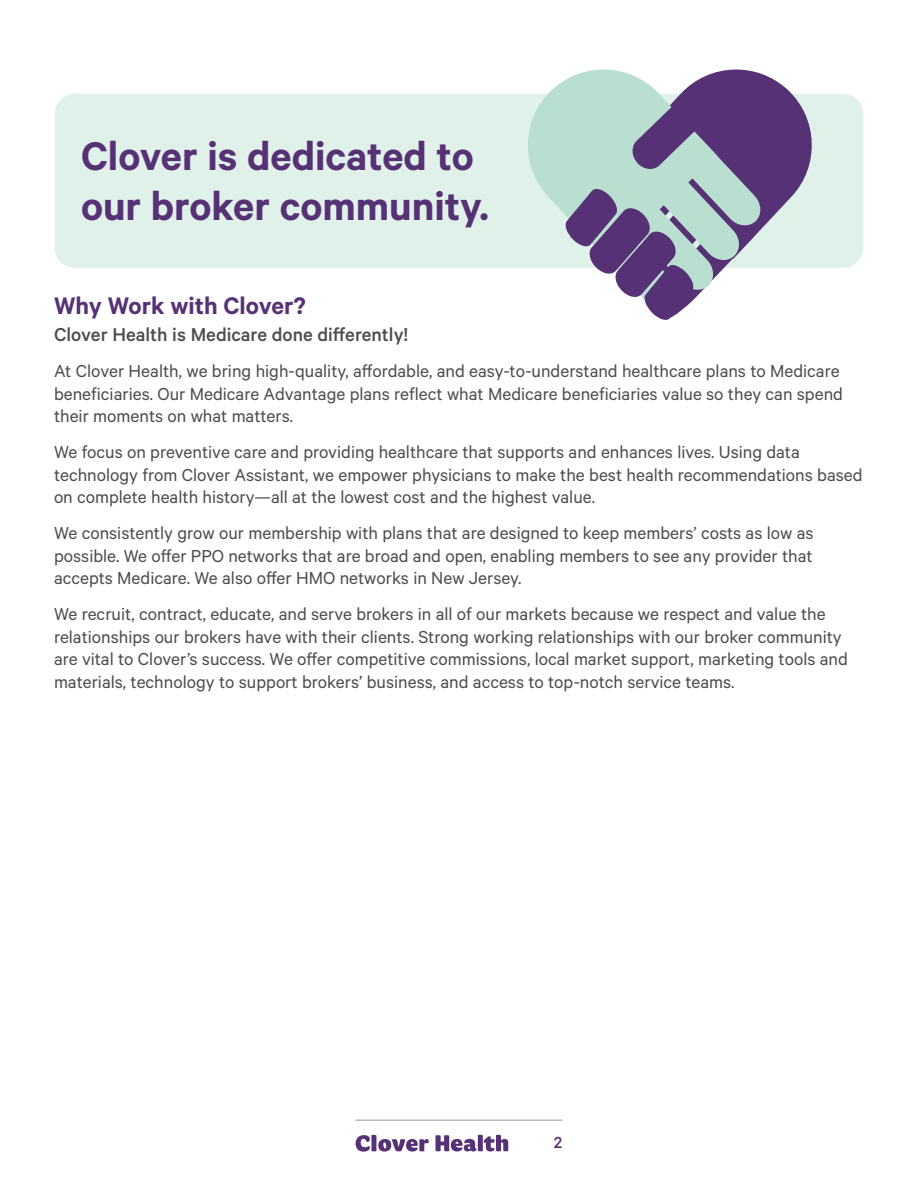
<style>
.page{position:relative;width:918px;height:1188px;background:#fff}
.page>*{position:absolute;margin:0;border:0;box-sizing:border-box;transform-origin:0 0}
.t1{font:600 45px/49.5px "Calibre";color:#573175}
.Heading{font:600 27px "Calibre";color:#573175}
.Heading-2{font:500 21px "Calibre";color:#4b4c4d}
.Body_paragraph{font:19.5px/22.5px "Calibre";color:#4b4c4d}
.t2{font:500 18px "Calibre";color:#573175}
</style>
<div class="page">
<svg style="left:356px;top:1135px;width:73px;height:17px"></svg>
<svg style="left:435px;top:1135px;width:73px;height:17px"></svg>
<hr style="left:356px;top:1120px;width:206px;height:1px;background:#939598">
<div style="left:55px;top:94px;width:808px;height:174px;background:#e0f1ea;border-radius:20px"></div>
<svg style="left:528px;top:69px;width:284px;height:251px"></svg>
<p class="t1" style="left:81px;top:130px;width:409px">Clover is dedicated to our broker community.</p>
<p class="Heading" style="left:54px;top:290px;width:253px">Why Work with Clover?</p>
<p class="Heading-2" style="left:54px;top:322px;width:355px">Clover Health is Medicare done differently!</p>
<p class="Body_paragraph" style="left:54px;top:359px;width:791px">At Clover Health, we bring high-quality, affordable, and easy-to-understand healthcare plans to Medicare beneficiaries. Our Medicare Advantage plans reflect what Medicare beneficiaries value so they can spend their moments on what matters.</p>
<p class="Body_paragraph" style="left:54px;top:440px;width:810px">We focus on preventive care and providing healthcare that supports and enhances lives. Using data technology from Clover Assistant, we empower physicians to make the best health recommendations based on complete health history—all at the lowest cost and the highest value.</p>
<p class="Body_paragraph" style="left:54px;top:521px;width:761px;text-align:justify">We consistently grow our membership with plans that are designed to keep members’ costs as low as possible. We offer PPO networks that are broad and open, enabling members to see any provider that accepts Medicare. We also offer HMO networks in New Jersey.</p>
<p class="Body_paragraph" style="left:54px;top:602px;width:795px">We recruit, contract, educate, and serve brokers in all of our markets because we respect and value the relationships our brokers have with their clients. Strong working relationships with our broker community are vital to Clover’s success. We offer competitive commissions, local market support, marketing tools and materials, technology to support brokers’ business, and access to top-notch service teams.</p>
<p class="t2" style="left:554px;top:1132px;width:10px">2</p>
</div>
